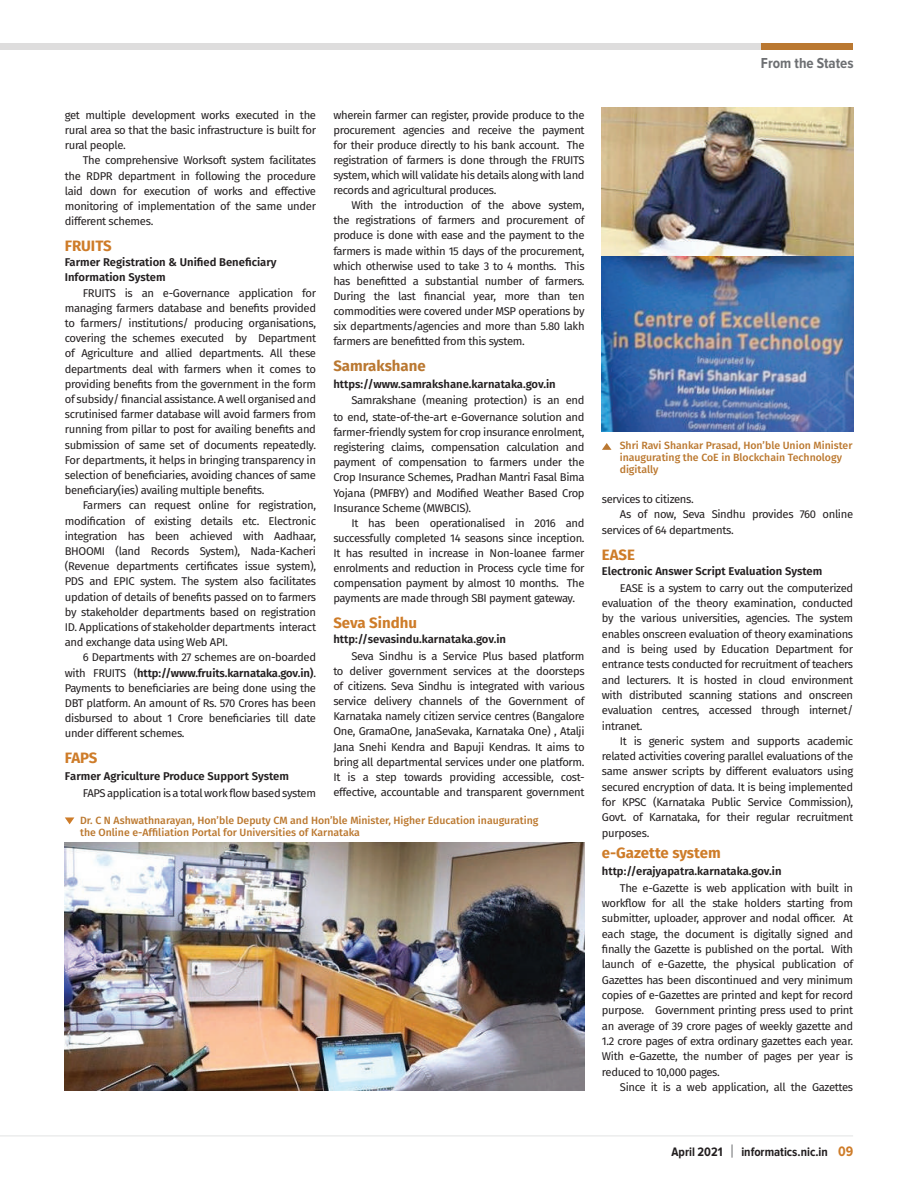
<style>
.page{position:relative;width:918px;height:1188px;background:#fff}
.page>*{position:absolute;margin:0;border:0;box-sizing:border-box;transform-origin:0 0}
.t1{font:700 15px "Fira Sans";color:#ce7c29}
.t2{font:700 15px "Proxima Nova Cond";color:#6d6f72}
.t3{font:700 15px "Fira Sans";color:#ba7831}
.t4{font:700 12.75px "Proxima Nova Cond";color:#231f20}
.t5{font:11.25px/15.1px "Fira Sans";letter-spacing:-.03em;color:#231f20;text-align:justify}
.t6{font:600 11.25px/15.1px "Fira Sans";color:#231f20}
.t7{font:500 10.5px/12px "Fira Sans";color:#bb782f}
.s1{font-weight:600}
.s2{font-size:14.25px;color:#ce7c29}
</style>
<div class="page">
<hr style="left:0;top:1136px;width:853px;height:1px;background:#e2e3e3">
<svg style="left:732px;top:1144px;width:1px;height:14px"></svg>
<div style="left:0;top:43px;width:762px;height:6px;background:#dedddd"></div>
<div style="left:762px;top:43px;width:91px;height:6px;background:#ba7831"></div>
<svg style="left:65px;top:817px;width:9px;height:7px"></svg>
<img style="left:65px;top:842px;width:520px;height:249px">
<svg style="left:602px;top:443px;width:10px;height:7px"></svg>
<img style="left:602px;top:107px;width:251px;height:149px">
<img style="left:602px;top:256px;width:251px;height:176px">
<h1 class="t2" style="left:761px;top:54px;width:94px">From the States</h1>
<p class="t5" style="left:65px;top:107px;width:253px">get multiple development works executed in the rural area so that the basic infrastructure is built for rural people.</p>
<p class="t5" style="left:65px;top:153px;width:253px;text-indent:18px">The comprehensive Worksoft system facilitates the RDPR department in following the procedure laid down for execution of works and effective monitoring of implementation of the same under different schemes.</p>
<h1 class="t1" style="left:65px;top:233px;width:48px">FRUITS</h1>
<p class="t6" style="left:65px;top:254px;width:213px">Farmer Registration &amp; Unified Beneficiary<br>Information System</p>
<p class="t5" style="left:65px;top:285px;width:253px;text-indent:18px">FRUITS is an e-Governance application for managing farmers database and benefits provided to farmers/ institutions/ producing organisations, covering the schemes executed by Department of Agriculture and allied departments. All these departments deal with farmers when it comes to providing benefits from the government in the form of subsidy/ financial assistance. A well organised and scrutinised farmer database will avoid farmers from running from pillar to post for availing benefits and submission of same set of documents repeatedly.<br>For departments, it helps in bringing transparency in selection of beneficiaries, avoiding chances of same beneficiary(ies) availing multiple benefits.</p>
<p class="t5" style="left:65px;top:498px;width:253px;text-indent:18px">Farmers can request online for registration, modification of existing details etc. Electronic integration has been achieved with Aadhaar, BHOOMI (land Records System), Nada-Kacheri (Revenue departments certificates issue system), PDS and EPIC system. The system also facilitates updation of details of benefits passed on to farmers by stakeholder departments based on registration ID. Applications of stakeholder departments interact and exchange data using Web API.</p>
<p class="t5" style="left:65px;top:650px;width:253px;text-indent:18px">6 Departments with 27 schemes are on-boarded with FRUITS (<span class="s1">http://www.fruits.karnataka.gov.in)</span>.<br>Payments to beneficiaries are being done using the DBT platform. An amount of Rs. 570 Crores has been disbursed to about 1 Crore beneficiaries till date under different schemes.</p>
<h1 class="t1" style="left:65px;top:745px;width:34px">FAPS</h1>
<p class="t6" style="left:65px;top:768px;width:226px">Farmer Agriculture Produce Support System</p>
<p class="t5" style="left:83px;top:785px;width:235px">FAPS application is a total work flow based system</p>
<p class="t5" style="left:333px;top:107px;width:253px">wherein farmer can register, provide produce to the procurement agencies and receive the payment for their produce directly to his bank account. The registration of farmers is done through the FRUITS system, which will validate his details along with land records and agricultural produces.</p>
<p class="t5" style="left:333px;top:197px;width:253px;text-indent:18px">With the introduction of the above system, the registrations of farmers and procurement of produce is done with ease and the payment to the farmers is made within 15 days of the procurement, which otherwise used to take 3 to 4 months. This has benefitted a substantial number of farmers.<br>During the last financial year, more than ten commodities were covered under MSP operations by six departments/agencies and more than 5.80 lakh farmers are benefitted from this system.</p>
<h1 class="t3" style="left:333px;top:353px;width:94px">Samrakshane</h1>
<p class="t6" style="left:333px;top:376px;width:224px">https://www.samrakshane.karnataka.gov.in</p>
<p class="t5" style="left:333px;top:392px;width:253px;line-height:16.6px;text-align:right">Samrakshane (meaning protection) is an end<br>to end, state-of-the-art e-Governance solution and</p>
<p class="t5" style="left:333px;top:424px;width:253px">farmer-friendly system for crop insurance enrolment, registering claims, compensation calculation and payment of compensation to farmers under the Crop Insurance Schemes, Pradhan Mantri Fasal Bima Yojana (PMFBY) and Modified Weather Based Crop Insurance Scheme (MWBCIS).</p>
<p class="t5" style="left:333px;top:515px;width:253px;text-indent:18px">It has been operationalised in 2016 and successfully completed 14 seasons since inception.<br>It has resulted in increase in Non-loanee farmer enrolments and reduction in Process cycle time for compensation payment by almost 10 months. The payments are made through SBI payment gateway.</p>
<h1 class="t1" style="left:333px;top:610px;width:85px">Seva Sindhu</h1>
<p class="t6" style="left:333px;top:631px;width:174px">http://sevasindu.karnataka.gov.in</p>
<p class="t5" style="left:333px;top:648px;width:253px;text-indent:18px">Seva Sindhu is a Service Plus based platform to deliver government services at the doorsteps of citizens. Seva Sindhu is integrated with various service delivery channels of the Government of Karnataka namely citizen service centres (Bangalore One, GramaOne, JanaSevaka, Karnataka One) , Atalji Jana Snehi Kendra and Bapuji Kendras. It aims to bring all departmental services under one platform.<br>It is a step towards providing accessible, cost&shy;effective, accountable and transparent government</p>
<p class="t7" style="left:80px;top:813px;width:460px">Dr. C N Ashwathnarayan, Hon’ble Deputy CM and Hon’ble Minister, Higher Education inaugurating the Online e-Affiliation Portal for Universities of Karnataka</p>
<p class="t7" style="left:620px;top:439px;width:234px">Shri Ravi Shankar Prasad, Hon’ble Union Minister inaugurating the CoE in Blockchain Technology digitally</p>
<p class="t5" style="left:602px;top:491px;width:93px">services to citizens.</p>
<p class="t5" style="left:620px;top:507px;width:235px">As of now, Seva Sindhu provides 760 online</p>
<p class="t5" style="left:602px;top:522px;width:133px">services of 64 departments.</p>
<h1 class="t1" style="left:602px;top:542px;width:35px">EASE</h1>
<p class="t6" style="left:602px;top:563px;width:222px">Electronic Answer Script Evaluation System</p>
<p class="t5" style="left:602px;top:580px;width:253px;text-indent:18px">EASE is a system to carry out the computerized evaluation of the theory examination, conducted by the various universities, agencies. The system enables onscreen evaluation of theory examinations and is being used by Education Department for entrance tests conducted for recruitment of teachers and lecturers. It is hosted in cloud environment with distributed scanning stations and onscreen evaluation centres, accessed through internet/ intranet.</p>
<p class="t5" style="left:602px;top:733px;width:253px;text-indent:18px">It is generic system and supports academic related activities covering parallel evaluations of the same answer scripts by different evaluators using secured encryption of data. It is being implemented for KPSC (Karnataka Public Service Commission), Govt. of Karnataka, for their regular recruitment purposes.</p>
<h1 class="t1" style="left:602px;top:840px;width:120px">e-Gazette system</h1>
<p class="t6" style="left:602px;top:863px;width:181px">http://erajyapatra.karnataka.gov.in</p>
<p class="t5" style="left:602px;top:880px;width:253px;text-indent:18px">The e-Gazette is web application with built in workflow for all the stake holders starting from submitter, uploader, approver and nodal officer. At each stage, the document is digitally signed and finally the Gazette is published on the portal. With launch of e-Gazette, the physical publication of Gazettes has been discontinued and very minimum copies of e-Gazettes are printed and kept for record purpose. Government printing press used to print an average of 39 crore pages of weekly gazette and 1.2 crore pages of extra ordinary gazettes each year.<br>With e-Gazette, the number of pages per year is reduced to 10,000 pages.</p>
<p class="t5" style="left:620px;top:1079px;width:235px">Since it is a web application, all the Gazettes</p>
<p class="t4" style="left:672px;top:1144px;width:53px">April 2021</p>
<p class="t4" style="left:741px;top:1144px;width:113px">informatics.nic.in <span class="s2">09</span></p>
</div>
